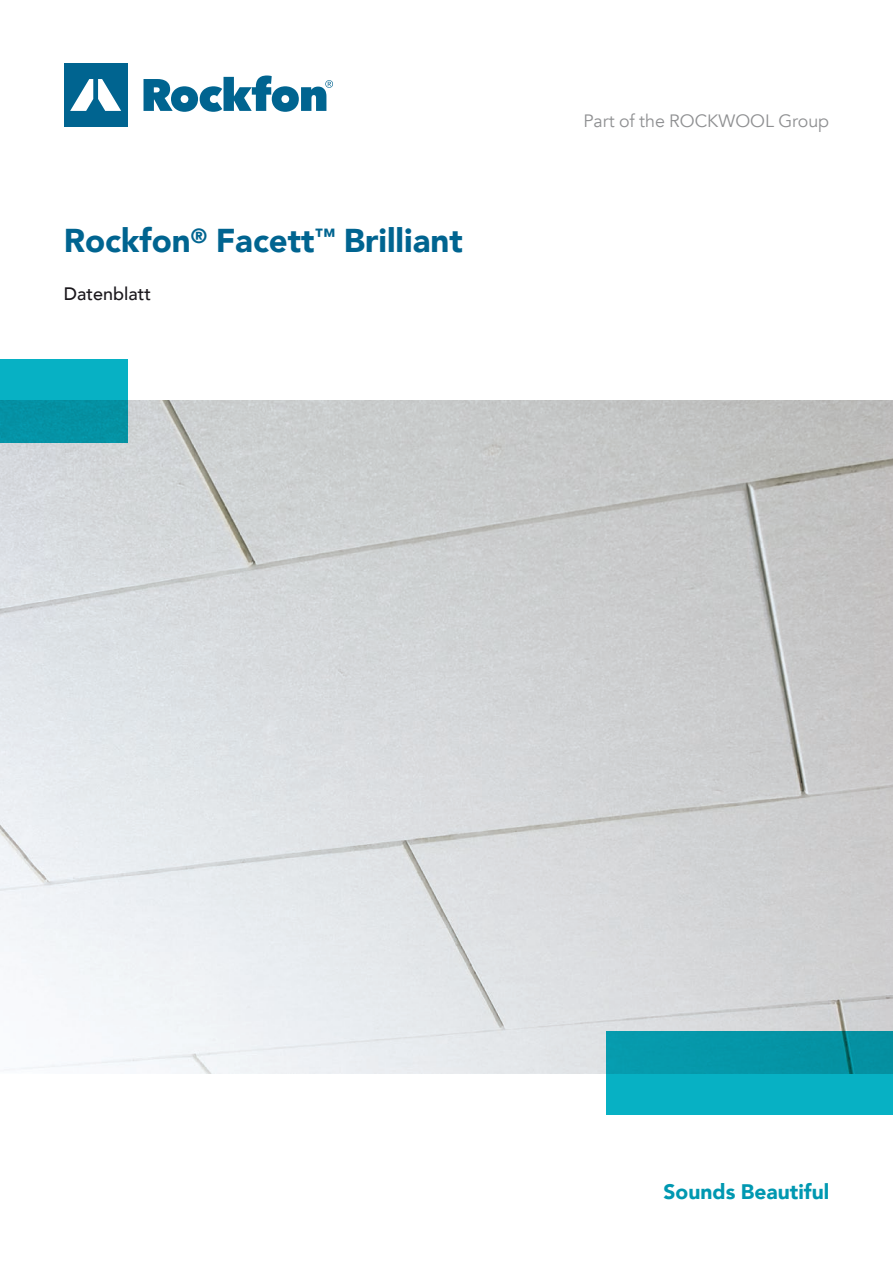
<style>
.page{position:relative;width:893px;height:1263px;background:#fff}
.page>*{position:absolute;margin:0;border:0;box-sizing:border-box;transform-origin:0 0}
.t1{font:900 33px "Avenir";color:#006490}
.t2{font:900 21px "Avenir";color:#0098b1}
.t3{font:500 18px "Avenir";color:#1a171c}
.t4{font:17.85px "Avenir";color:#8f9092}
</style>
<div class="page">
<img style="left:0;top:401px;width:893px;height:672px">
<svg style="left:144px;top:75px;width:189px;height:37px"></svg>
<div style="left:64px;top:63px;width:64px;height:64px;background:#006490"></div>
<svg style="left:70px;top:79px;width:51px;height:32px"></svg>
<svg style="left:0;top:359px;width:128px;height:83px"></svg>
<svg style="left:606px;top:1031px;width:287px;height:84px"></svg>
<p class="t1" style="left:64px;top:212px;width:401px">Rockfon<sup>®</sup> Facett<sup>™</sup> Brilliant</p>
<p class="t3" style="left:64px;top:278px;width:89px">Datenblatt</p>
<p class="t4" style="left:583px;top:110px;width:247px">Part of the ROCKWOOL Group</p>
<p class="t2" style="left:664px;top:1174px;width:167px">Sounds Beautiful</p>
</div>
